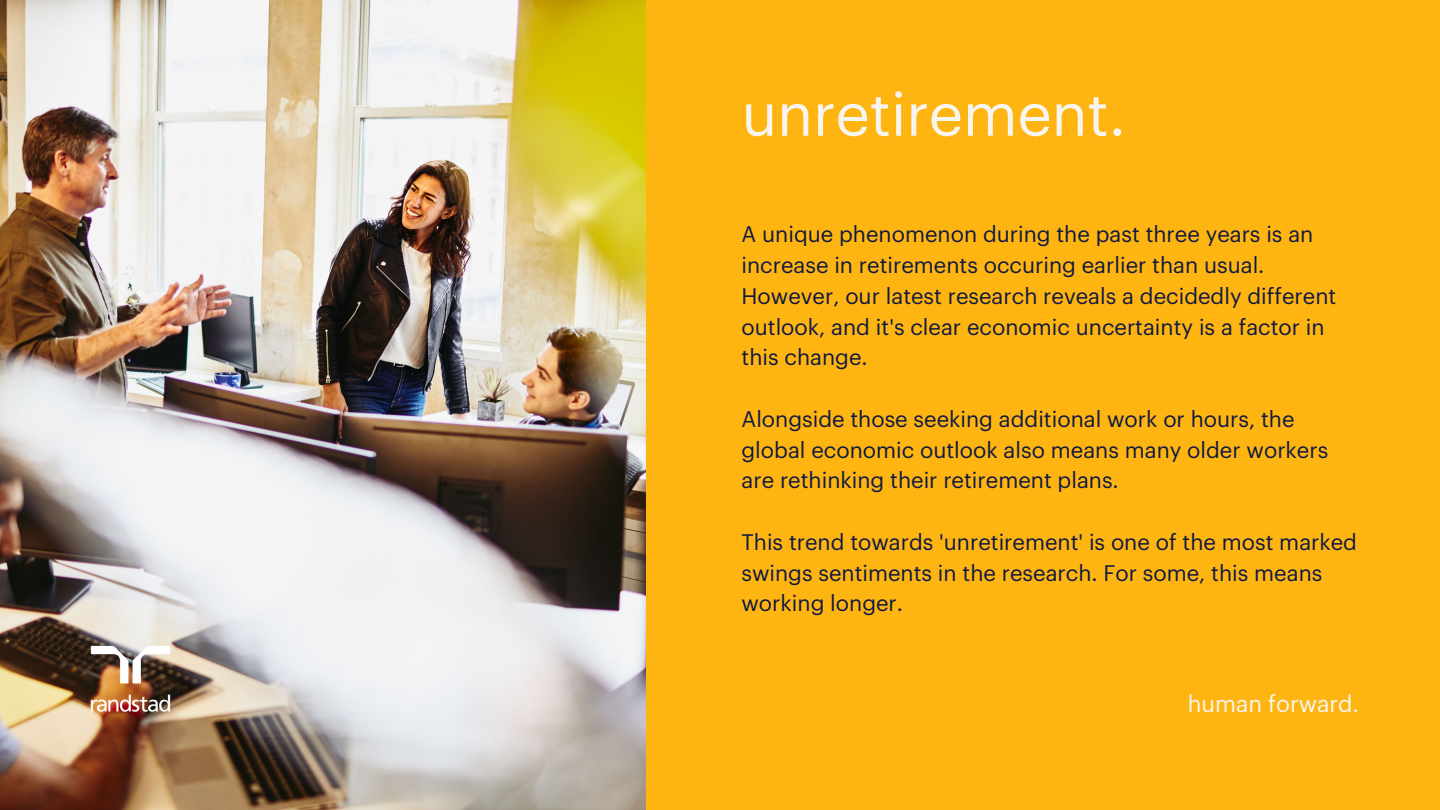
<style>
.page{position:relative;width:1440px;height:810px;background:#fff}
.page>*{position:absolute;margin:0;border:0;box-sizing:border-box;transform-origin:0 0}
.t1{font:60px "Graphik";color:#f7f5f0}
.t2{font:23px "Graphik";color:#f7f5f0}
.t3{font:22px/30.8px "Graphik";color:#0f1941}
</style>
<div class="page">
<img style="left:0;top:0;width:646px;height:810px">
<div style="left:646px;top:0;width:794px;height:810px;background:#ffb511"></div>
<img style="left:81px;top:631px;width:98px;height:98px">
<h1 class="t1" style="left:742px;top:87px;width:386px">unretirement.</h1>
<p class="t3" style="left:742px;top:220px;width:596px">A unique phenomenon during the past three years is an increase in retirements occuring earlier than usual.<br>However, our latest research reveals a decidedly different outlook, and it's clear economic uncertainty is a factor in this change.</p>
<p class="t3" style="left:742px;top:404px;width:588px">Alongside those seeking additional work or hours, the global economic outlook also means many older workers are rethinking their retirement plans.</p>
<p class="t3" style="left:742px;top:527px;width:617px">This trend towards 'unretirement' is one of the most marked swings sentiments in the research. For some, this means working longer.</p>
<p class="t2" style="left:1188px;top:693px;width:173px">human forward.</p>
</div>
